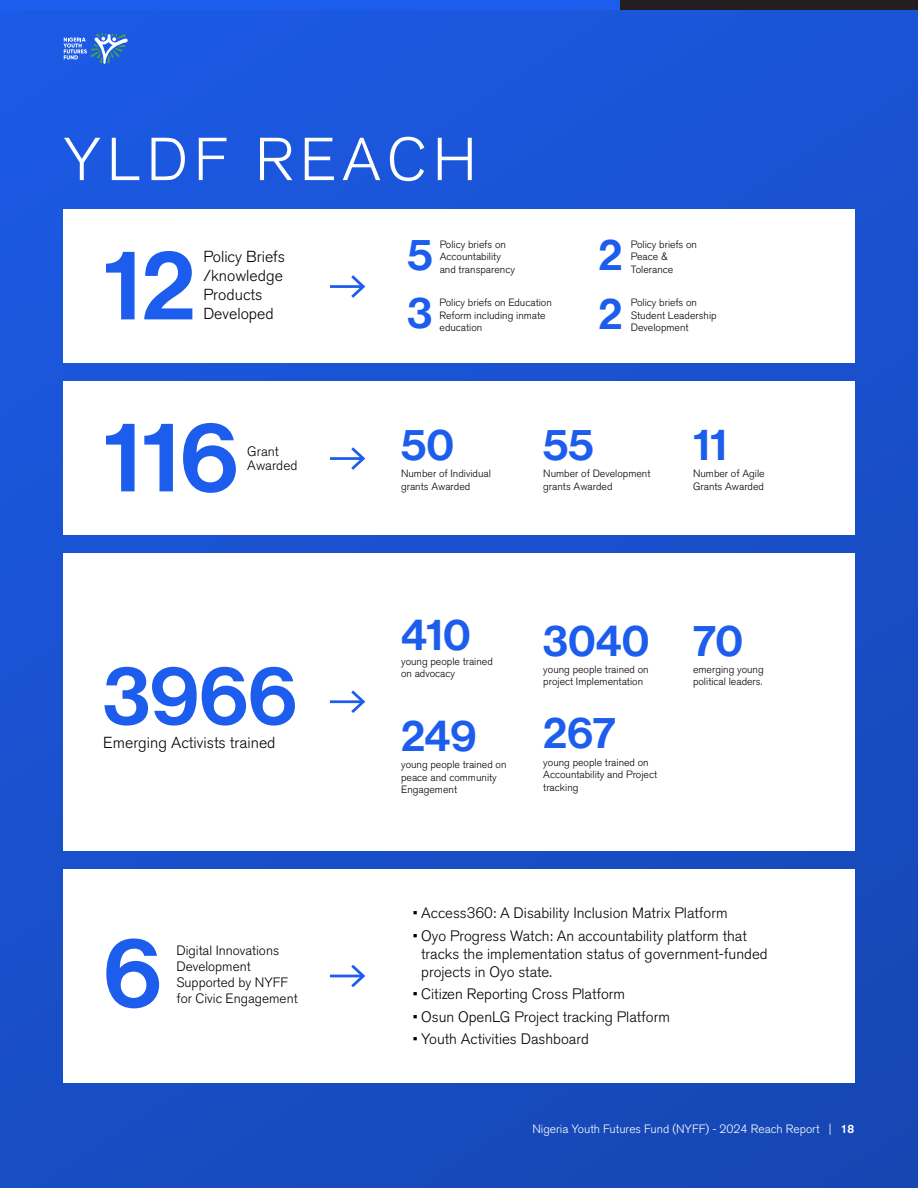
<style>
.page{position:relative;width:918px;height:1188px;background:#fff}
.page>*{position:absolute;margin:0;border:0;box-sizing:border-box;transform-origin:0 0}
.t1{font:97.95px "Neue Haas Display Mediu";color:#1d5ded}
.t2{font:82.35px "Neue Haas Display Mediu";color:#1d5ded}
.t3{font:300 60px "Akzidenz Grotesk BQ";letter-spacing:.1em;color:#fff}
.t4{font:43.65px "Neue Haas Display Mediu";color:#1d5ded}
.t5{font:300 15.9px/19px "Akzidenz Grotesk BQ";color:#000}
.t6{font:300 15px/18px "Akzidenz Grotesk BQ";color:#000}
.t7{font:300 13.5px/16.2px "Akzidenz Grotesk BQ";color:#000}
.t8{font:300 12px "Akzidenz Grotesk BQ";color:#fff}
.t9{font:300 10.5px/12.6px "Akzidenz Grotesk BQ";color:#000}
.s1{font-weight:500}
</style>
<div class="page">
<div style="left:0;top:0;width:918px;height:1188px;background:linear-gradient(to bottom,#1c58de,#184abb)"></div>
<div style="left:619px;top:0;width:299px;height:10px;background:#231f20"></div>
<div style="left:0;top:0;width:619px;height:10px;background:#1d5ded"></div>
<svg style="left:63px;top:33px;width:65px;height:31px;background:#4d81dc"></svg>
<div style="left:63px;top:209px;width:792px;height:153px;background:#fff"></div>
<hr style="left:330px;top:285px;width:32px;height:3px;background:#1d5ded">
<svg style="left:351px;top:275px;width:14px;height:23px"></svg>
<div style="left:63px;top:553px;width:792px;height:297px;background:#fff"></div>
<hr style="left:330px;top:700px;width:32px;height:3px;background:#1d5ded">
<svg style="left:351px;top:690px;width:14px;height:23px"></svg>
<div style="left:63px;top:381px;width:792px;height:153px;background:#fff"></div>
<div style="left:63px;top:869px;width:792px;height:214px;background:#fff"></div>
<hr style="left:330px;top:457px;width:32px;height:3px;background:#1d5ded">
<svg style="left:351px;top:447px;width:14px;height:23px"></svg>
<hr style="left:330px;top:975px;width:32px;height:2px;background:#1d5ded">
<svg style="left:351px;top:965px;width:14px;height:22px"></svg>
<h3 class="t3" style="left:63px;top:126px;width:415px">YLDF REACH</h3>
<h1 class="t1" style="left:103px;top:228px;width:93px">12</h1>
<h3 class="t5" style="left:203px;top:247px;width:83px">Policy Briefs /knowledge<br>Products</h3>
<h3 class="t5" style="left:203px;top:304px;width:72px">Developed</h3>
<h3 class="t4" style="left:408px;top:230px;width:27px">5</h3>
<p class="t9" style="left:440px;top:238px;width:68px">Policy briefs on<br>Accountability</p>
<p class="t9" style="left:440px;top:263px;width:77px">and transparency</p>
<h3 class="t4" style="left:408px;top:288px;width:26px">3</h3>
<p class="t9" style="left:440px;top:297px;width:114px">Policy briefs on Education<br>Reform including inmate</p>
<p class="t9" style="left:440px;top:322px;width:44px">education</p>
<h3 class="t4" style="left:599px;top:230px;width:25px">2</h3>
<p class="t9" style="left:631px;top:238px;width:68px">Policy briefs on<br>Peace &amp;</p>
<p class="t9" style="left:631px;top:263px;width:44px">Tolerance</p>
<h3 class="t4" style="left:599px;top:288px;width:25px">2</h3>
<p class="t9" style="left:631px;top:296px;width:87px">Policy briefs on<br>Student Leadership</p>
<p class="t9" style="left:631px;top:322px;width:59px">Development</p>
<h1 class="t1" style="left:103px;top:400px;width:136px">116</h1>
<p class="t7" style="left:247px;top:445px;width:52px;line-height:13.5px">Grant<br>Awarded</p>
<h2 class="t2" style="left:103px;top:648px;width:195px">3966</h2>
<h3 class="t5" style="left:103px;top:734px;width:174px">Emerging Activists trained</h3>
<h1 class="t1" style="left:103px;top:916px;width:60px">6</h1>
<p class="t7" style="left:176px;top:942px;width:123px">Digital Innovations<br>Development<br>Supported by NYFF for Civic Engagement</p>
<h3 class="t4" style="left:401px;top:420px;width:54px">50</h3>
<p class="t9" style="left:401px;top:467px;width:91px">Number of Individual grants Awarded</p>
<h3 class="t4" style="left:543px;top:420px;width:52px">55</h3>
<p class="t9" style="left:543px;top:467px;width:109px">Number of Development grants Awarded</p>
<h3 class="t4" style="left:693px;top:420px;width:36px">11</h3>
<p class="t9" style="left:693px;top:467px;width:73px">Number of Agile<br>Grants Awarded</p>
<h3 class="t4" style="left:401px;top:609px;width:71px">410</h3>
<p class="t9" style="left:401px;top:655px;width:93px">young people trained on advocacy</p>
<h3 class="t4" style="left:543px;top:615px;width:108px">3040</h3>
<p class="t9" style="left:543px;top:663px;width:107px">young people trained on project Implementation</p>
<h3 class="t4" style="left:693px;top:615px;width:52px">70</h3>
<p class="t9" style="left:693px;top:663px;width:72px">emerging young political leaders.</p>
<h3 class="t4" style="left:401px;top:710px;width:77px">249</h3>
<h3 class="t4" style="left:543px;top:708px;width:74px">267</h3>
<p class="t9" style="left:401px;top:758px;width:107px">young people trained on peace and community<br>Engagement</p>
<p class="t9" style="left:543px;top:756px;width:115px">young people trained on<br>Accountability and Project tracking</p>
<h3 class="t6" style="left:413px;top:904px;width:317px">• Access360: A Disability Inclusion Matrix Platform</h3>
<h3 class="t6" style="left:421px;top:927px;width:348px;text-indent:-9px">• Oyo Progress Watch: An accountability platform that tracks the implementation status of government-funded projects in Oyo state.</h3>
<h3 class="t6" style="left:413px;top:985px;width:214px">• Citizen Reporting Cross Platform</h3>
<h3 class="t6" style="left:413px;top:1008px;width:259px">• Osun OpenLG Project tracking Platform</h3>
<h3 class="t6" style="left:413px;top:1030px;width:178px">• Youth Activities Dashboard</h3>
<p class="t8" style="left:532px;top:1123px;width:323px">Nigeria Youth Futures Fund (NYFF) - 2024 Reach Report | <span class="s1">18</span></p>
</div>
